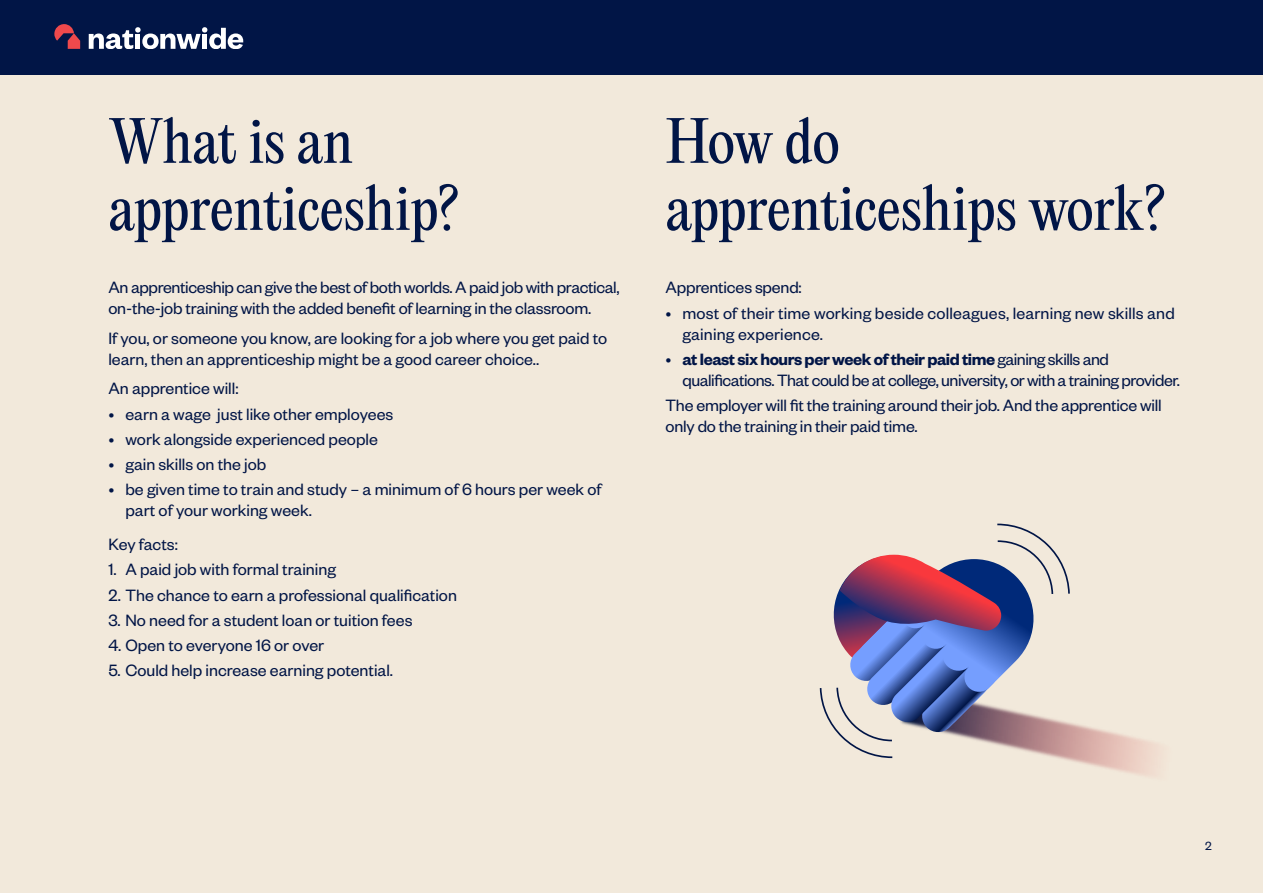
<style>
.page{position:relative;width:1263px;height:893px;background:#fff}
.page>*{position:absolute;margin:0;border:0;box-sizing:border-box;transform-origin:0 0}
.t1{font:55.95px/67.1px "Editorial New";letter-spacing:-.01em;color:#011546}
.t2{font:18px/21px "Founders Grotesk";color:#011546}
.t3{font:18px/21px "Founders Grotesk";letter-spacing:-.025em;color:#011546}
.t4{font:13.05px "Founders Grotesk";color:#011546}
.s1{font-weight:600}
</style>
<div class="page">
<div style="left:0;top:70px;width:1263px;height:823px;background:#f2e9db"></div>
<div style="left:0;top:0;width:1263px;height:74px;background:#011546"></div>
<svg style="left:54px;top:24px;width:26px;height:25px"></svg>
<svg style="left:89px;top:27px;width:154px;height:22px"></svg>
<svg style="left:820px;top:524px;width:250px;height:234px"></svg>
<p class="t1" style="left:108px;top:107px;width:352px">What is an apprenticeship?</p>
<p class="t2" style="left:108px;top:276px;width:513px">An apprenticeship can give the best of both worlds. A paid job with practical, on-the-job training with the added benefit of learning in the classroom.</p>
<p class="t2" style="left:108px;top:327px;width:500px">If you, or someone you know, are looking for a job where you get paid to learn, then an apprenticeship might be a good career choice..</p>
<p class="t2" style="left:108px;top:377px;width:132px">An apprentice will:</p>
<p class="t2" style="left:108px;top:402px;width:286px">• earn a wage just like other employees</p>
<p class="t2" style="left:108px;top:428px;width:271px">• work alongside experienced people</p>
<p class="t2" style="left:108px;top:453px;width:159px">• gain skills on the job</p>
<p class="t2" style="left:125px;top:478px;width:478px;text-indent:-17px">• be given time to train and study – a minimum of 6 hours per week of part of your working week.</p>
<p class="t2" style="left:108px;top:533px;width:71px">Key facts:</p>
<p class="t2" style="left:108px;top:558px;width:229px">1. A paid job with formal training</p>
<p class="t2" style="left:108px;top:584px;width:350px">2. The chance to earn a professional qualification</p>
<p class="t2" style="left:108px;top:609px;width:305px">3. No need for a student loan or tuition fees</p>
<p class="t2" style="left:108px;top:634px;width:217px">4. Open to everyone 16 or over</p>
<p class="t2" style="left:108px;top:659px;width:286px">5. Could help increase earning potential.</p>
<p class="t1" style="left:665px;top:107px;width:502px">How do apprenticeships work?</p>
<p class="t2" style="left:665px;top:276px;width:138px">Apprentices spend:</p>
<p class="t2" style="left:682px;top:301px;width:494px;text-indent:-17px">• most of their time working beside colleagues, learning new skills and gaining experience.</p>
<p class="t3" style="left:682px;top:348px;width:499px;text-indent:-17px">• <span class="s1">at least six hours per week of their paid time</span> gaining skills and qualifications. That could be at college, university, or with a training provider.</p>
<p class="t2" style="left:665px;top:394px;width:498px">The employer will fit the training around their job. And the apprentice will only do the training in their paid time.</p>
<p class="t4" style="left:1205px;top:838px;width:8px">2</p>
</div>
